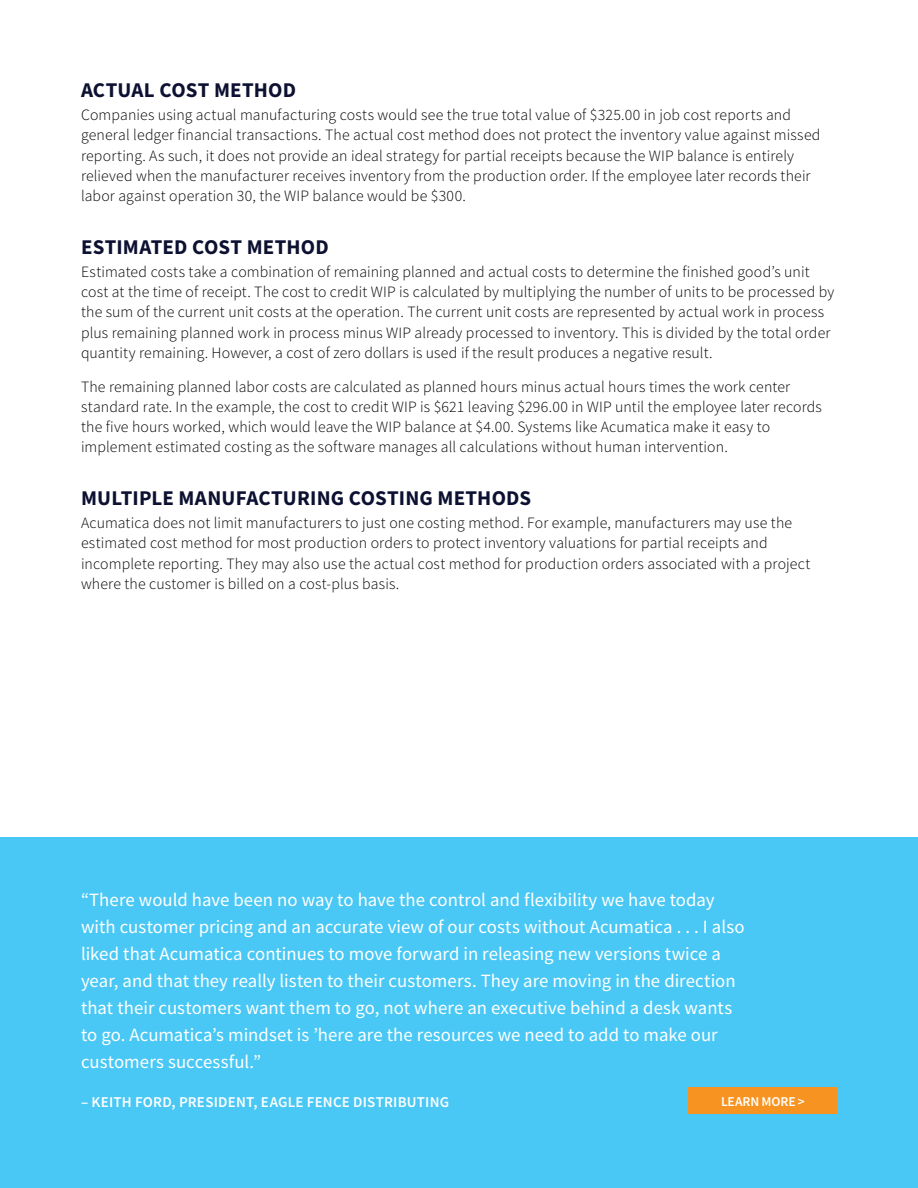
<style>
.page{position:relative;width:918px;height:1188px;background:#fff}
.page>*{position:absolute;margin:0;border:0;box-sizing:border-box;transform-origin:0 0}
.t1{font:700 21px "Source Sans Pro";letter-spacing:.01em;color:#0d1131}
.t2{font:18.75px/27px "Source Sans Pro";color:#fff}
.t3{font:300 15.75px/20.2px "Source Sans Pro";letter-spacing:.01em;color:#000}
.t4{font:600 15px "Source Sans Pro";letter-spacing:.015em;color:#fff}
.t5{font:600 13.5px "Source Sans Pro";letter-spacing:-.005em;color:#fff}
</style>
<div class="page">
<div style="left:0;top:838px;width:918px;height:314px;background:#49c8f5"></div>
<div style="left:0;top:1134px;width:918px;height:54px;background:#49c8f5"></div>
<div style="left:689px;top:1087px;width:148px;height:27px;background:#f79421"></div>
<h1 class="t1" style="left:81px;top:76px;width:217px">ACTUAL COST METHOD</h1>
<p class="t3" style="left:81px;top:105px;width:741px">Companies using actual manufacturing costs would see the true total value of $325.00 in job cost reports and general ledger financial transactions. The actual cost method does not protect the inventory value against missed reporting. As such, it does not provide an ideal strategy for partial receipts because the WIP balance is entirely relieved when the manufacturer receives inventory from the production order. If the employee later records their labor against operation 30, the WIP balance would be $300.</p>
<h1 class="t1" style="left:81px;top:232px;width:249px">ESTIMATED COST METHOD</h1>
<p class="t3" style="left:81px;top:261px;width:755px">Estimated costs take a combination of remaining planned and actual costs to determine the finished good’s unit cost at the time of receipt. The cost to credit WIP is calculated by multiplying the number of units to be processed by the sum of the current unit costs at the operation. The current unit costs are represented by actual work in process plus remaining planned work in process minus WIP already processed to inventory. This is divided by the total order quantity remaining. However, a cost of zero dollars is used if the result produces a negative result.</p>
<p class="t3" style="left:81px;top:376px;width:742px">The remaining planned labor costs are calculated as planned hours minus actual hours times the work center standard rate. In the example, the cost to credit WIP is $621 leaving $296.00 in WIP until the employee later records the five hours worked, which would leave the WIP balance at $4.00. Systems like Acumatica make it easy to implement estimated costing as the software manages all calculations without human intervention.</p>
<h1 class="t1" style="left:81px;top:484px;width:452px">MULTIPLE MANUFACTURING COSTING METHODS</h1>
<p class="t3" style="left:81px;top:513px;width:731px">Acumatica does not limit manufacturers to just one costing method. For example, manufacturers may use the estimated cost method for most production orders to protect inventory valuations for partial receipts and incomplete reporting. They may also use the actual cost method for production orders associated with a project where the customer is billed on a cost-plus basis.</p>
<p class="t2" style="left:81px;top:886px;width:665px">“There would have been no way to have the control and flexibility we have today with customer pricing and an accurate view of our costs without Acumatica . . . I also liked that Acumatica continues to move forward in releasing new versions twice a year, and that they really listen to their customers. They are moving in the direction that their customers want them to go, not where an executive behind a desk wants to go. Acumatica’s mindset is ’here are the resources we need to add to make our customers successful.”</p>
<p class="t4" style="left:81px;top:1092px;width:370px">– KEITH FORD, PRESIDENT, EAGLE FENCE DISTRIBUTING</p>
<p class="t5" style="left:721px;top:1092px;width:85px">LEARN MORE &gt;</p>
</div>
